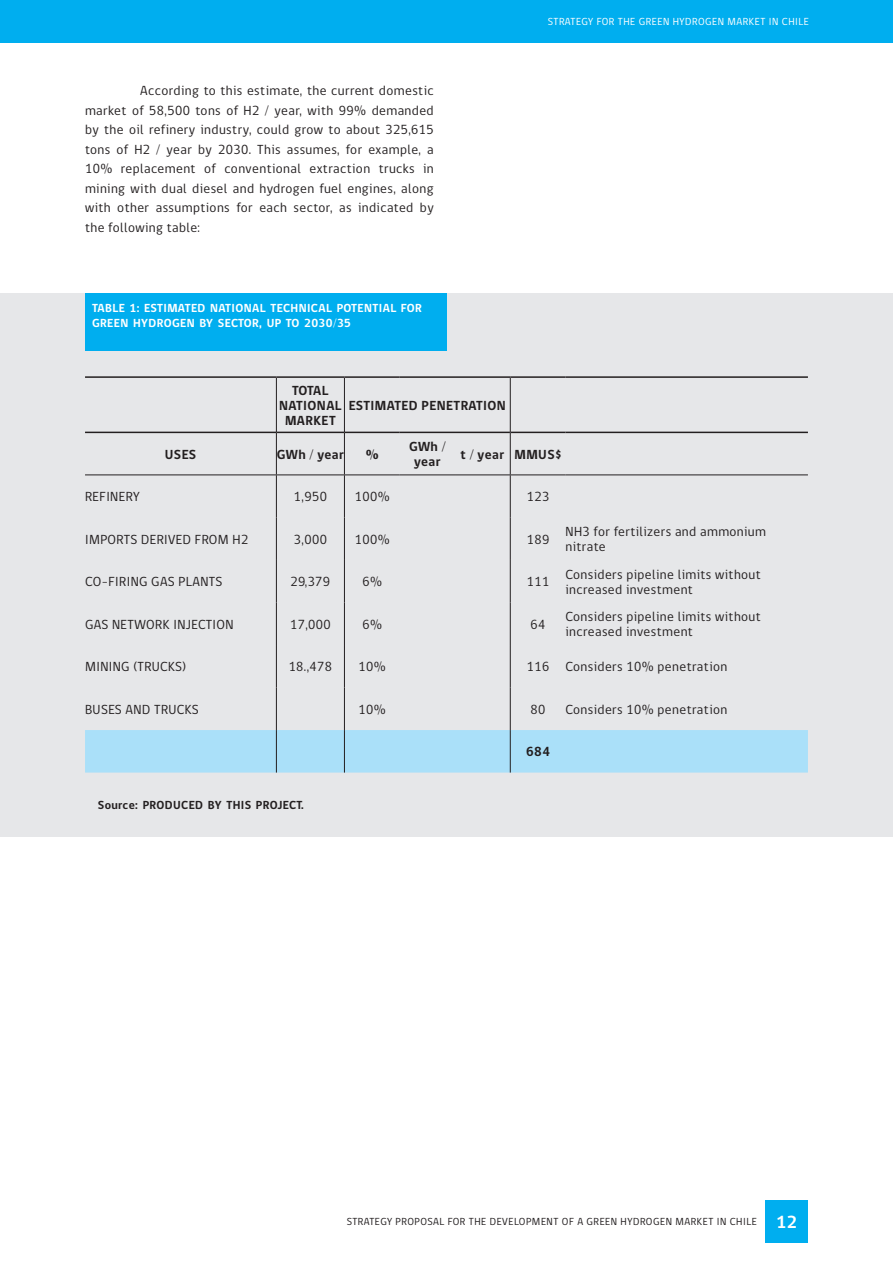
<style>
.page{position:relative;width:893px;height:1263px;background:#fff}
.page>*{position:absolute;margin:0;border:0;box-sizing:border-box;transform-origin:0 0}
.Texto{font:13.5px/19.5px "gob CL";letter-spacing:.03em;color:#231f20;text-align:justify}
.Texto_tabla{font:13.5px/15px "gob CL";letter-spacing:.03em;color:#231f20}
.Texto_tabla_blanco{font:700 13.5px/15px "gob CL";letter-spacing:.03em;color:#231f20;text-align:center}
.Texto_tabla-2{font:700 13.5px "gob CL";color:#231f20}
.Texto_foto{font:700 12px/15px "gob CL";letter-spacing:.03em;color:#fff}
.Texto_foto-2{font:700 12px "gob CL";letter-spacing:.03em;color:#231f20}
.t1{font:10.5px "gob CL";letter-spacing:.05em;color:#231f20}
.t2{font:10.5px "gob CL";letter-spacing:.05em;color:#fff}
.s1{font-weight:700;font-size:18px;color:#fff}
</style>
<div class="page">
<div style="left:765px;top:1200px;width:43px;height:43px;background:#00aeef"></div>
<div style="left:0;top:0;width:893px;height:43px;background:#00aeef"></div>
<div style="left:0;top:294px;width:893px;height:543px;background:#e6e7e9"></div>
<div style="left:85px;top:294px;width:361px;height:57px;background:#00aeef"></div>
<div style="left:85px;top:730px;width:723px;height:42px;background:#aae0f9"></div>
<hr style="left:85px;top:376px;width:191px;height:2px;background:#231f20">
<hr style="left:276px;top:376px;width:68px;height:2px;background:#231f20">
<hr style="left:344px;top:376px;width:56px;height:2px;background:#231f20">
<hr style="left:400px;top:376px;width:55px;height:2px;background:#231f20">
<hr style="left:455px;top:376px;width:55px;height:2px;background:#231f20">
<hr style="left:510px;top:376px;width:56px;height:2px;background:#231f20">
<hr style="left:566px;top:376px;width:242px;height:2px;background:#231f20">
<hr style="left:85px;top:432px;width:191px;height:1px;background:#231f20">
<hr style="left:277px;top:432px;width:67px;height:1px;background:#231f20">
<hr style="left:345px;top:432px;width:55px;height:1px;background:#231f20">
<hr style="left:400px;top:432px;width:55px;height:1px;background:#231f20">
<hr style="left:455px;top:432px;width:55px;height:1px;background:#231f20">
<hr style="left:511px;top:432px;width:55px;height:1px;background:#231f20">
<hr style="left:566px;top:432px;width:242px;height:1px;background:#231f20">
<hr style="left:85px;top:474px;width:191px;height:1px;background:#231f20">
<hr style="left:276px;top:474px;width:68px;height:1px;background:#231f20">
<hr style="left:344px;top:474px;width:56px;height:1px;background:#231f20">
<hr style="left:400px;top:474px;width:55px;height:1px;background:#231f20">
<hr style="left:455px;top:474px;width:55px;height:1px;background:#231f20">
<hr style="left:510px;top:474px;width:56px;height:1px;background:#231f20">
<hr style="left:566px;top:474px;width:242px;height:1px;background:#231f20">
<hr style="left:344px;top:378px;width:1px;height:54px;background:#231f20">
<hr style="left:344px;top:432px;width:1px;height:42px;background:#231f20">
<hr style="left:344px;top:475px;width:1px;height:42px;background:#231f20">
<hr style="left:344px;top:517px;width:1px;height:43px;background:#231f20">
<hr style="left:344px;top:560px;width:1px;height:42px;background:#231f20">
<hr style="left:344px;top:602px;width:1px;height:43px;background:#231f20">
<hr style="left:344px;top:645px;width:1px;height:42px;background:#231f20">
<hr style="left:344px;top:687px;width:1px;height:43px;background:#231f20">
<hr style="left:344px;top:730px;width:1px;height:42px;background:#231f20">
<hr style="left:276px;top:378px;width:1px;height:54px;background:#231f20">
<hr style="left:276px;top:432px;width:1px;height:42px;background:#231f20">
<hr style="left:276px;top:475px;width:1px;height:42px;background:#231f20">
<hr style="left:276px;top:517px;width:1px;height:43px;background:#231f20">
<hr style="left:276px;top:560px;width:1px;height:42px;background:#231f20">
<hr style="left:276px;top:602px;width:1px;height:43px;background:#231f20">
<hr style="left:276px;top:645px;width:1px;height:42px;background:#231f20">
<hr style="left:276px;top:687px;width:1px;height:43px;background:#231f20">
<hr style="left:276px;top:730px;width:1px;height:42px;background:#231f20">
<hr style="left:510px;top:378px;width:1px;height:54px;background:#231f20">
<hr style="left:510px;top:432px;width:1px;height:42px;background:#231f20">
<hr style="left:510px;top:475px;width:1px;height:42px;background:#231f20">
<hr style="left:510px;top:517px;width:1px;height:43px;background:#231f20">
<hr style="left:510px;top:560px;width:1px;height:42px;background:#231f20">
<hr style="left:510px;top:602px;width:1px;height:43px;background:#231f20">
<hr style="left:510px;top:645px;width:1px;height:42px;background:#231f20">
<hr style="left:510px;top:687px;width:1px;height:43px;background:#231f20">
<hr style="left:510px;top:730px;width:1px;height:42px;background:#231f20">
<p class="Texto" style="left:85px;top:81px;width:350px;text-indent:55px">According to this estimate, the current domestic market of 58,500 tons of H2 / year, with 99% demanded by the oil refinery industry, could grow to about 325,615 tons of H2 / year by 2030. This assumes, for example, a 10% replacement of conventional extraction trucks in mining with dual diesel and hydrogen fuel engines, along with other assumptions for each sector, as indicated by the following table:</p>
<p class="Texto_foto" style="left:92px;top:301px;width:331px">TABLE 1: ESTIMATED NATIONAL TECHNICAL POTENTIAL FOR<br>GREEN HYDROGEN BY SECTOR, UP TO 2030/35</p>
<p class="Texto_tabla_blanco" style="left:279px;top:383px;width:64px">TOTAL<br>NATIONAL<br>MARKET</p>
<p class="Texto_tabla_blanco" style="left:349px;top:398px;width:159px">ESTIMATED PENETRATION</p>
<p class="t2" style="left:548px;top:15px;width:263px">STRATEGY FOR THE GREEN HYDROGEN MARKET IN CHILE</p>
<p class="Texto_tabla_blanco" style="left:165px;top:447px;width:33px">USES</p>
<p class="Texto_tabla_blanco" style="left:277px;top:447px;width:69px">GWh / year</p>
<p class="Texto_tabla_blanco" style="left:366px;top:447px;width:14px">%</p>
<p class="Texto_tabla_blanco" style="left:409px;top:440px;width:38px">GWh / year</p>
<p class="Texto_tabla_blanco" style="left:461px;top:447px;width:45px">t / year</p>
<p class="Texto_tabla_blanco" style="left:514px;top:447px;width:49px">MMUS$</p>
<p class="Texto_tabla" style="left:85px;top:490px;width:56px">REFINERY</p>
<p class="Texto_tabla" style="left:294px;top:490px;width:35px">1,950</p>
<p class="Texto_tabla" style="left:355px;top:490px;width:36px">100%</p>
<p class="Texto_tabla" style="left:527px;top:490px;width:24px">123</p>
<p class="Texto_tabla" style="left:85px;top:532px;width:165px">IMPORTS DERIVED FROM H2</p>
<p class="Texto_tabla" style="left:294px;top:532px;width:35px">3,000</p>
<p class="Texto_tabla" style="left:355px;top:532px;width:36px">100%</p>
<p class="Texto_tabla" style="left:527px;top:532px;width:24px">189</p>
<p class="Texto_tabla" style="left:566px;top:525px;width:202px">NH3 for fertilizers and ammonium nitrate</p>
<p class="Texto_tabla" style="left:85px;top:575px;width:139px">CO-FIRING GAS PLANTS</p>
<p class="Texto_tabla" style="left:291px;top:575px;width:41px">29,379</p>
<p class="Texto_tabla" style="left:362px;top:575px;width:21px">6%</p>
<p class="Texto_tabla" style="left:527px;top:575px;width:24px">111</p>
<p class="Texto_tabla" style="left:566px;top:567px;width:197px">Considers pipeline limits without increased investment</p>
<p class="Texto_tabla" style="left:85px;top:617px;width:150px">GAS NETWORK INJECTION</p>
<p class="Texto_tabla" style="left:290px;top:617px;width:42px">17,000</p>
<p class="Texto_tabla" style="left:362px;top:617px;width:21px">6%</p>
<p class="Texto_tabla" style="left:531px;top:617px;width:16px">64</p>
<p class="Texto_tabla" style="left:566px;top:610px;width:197px">Considers pipeline limits without increased investment</p>
<p class="Texto_tabla" style="left:85px;top:660px;width:102px">MINING (TRUCKS)</p>
<p class="Texto_tabla" style="left:289px;top:660px;width:45px">18.,478</p>
<p class="Texto_tabla" style="left:359px;top:660px;width:29px">10%</p>
<p class="Texto_tabla" style="left:527px;top:660px;width:24px">116</p>
<p class="Texto_tabla" style="left:566px;top:660px;width:163px">Considers 10% penetration</p>
<p class="Texto_tabla" style="left:85px;top:702px;width:115px">BUSES AND TRUCKS</p>
<p class="Texto_tabla" style="left:359px;top:702px;width:29px">10%</p>
<p class="Texto_tabla" style="left:531px;top:702px;width:16px">80</p>
<p class="Texto_tabla" style="left:566px;top:702px;width:163px">Considers 10% penetration</p>
<p class="Texto_tabla-2" style="left:526px;top:743px;width:25px">684</p>
<p class="Texto_foto-2" style="left:98px;top:797px;width:208px">Source: PRODUCED BY THIS PROJECT.</p>
<p class="t1" style="left:347px;top:1215px;width:452px">STRATEGY PROPOSAL FOR THE DEVELOPMENT OF A GREEN HYDROGEN MARKET IN CHILE <span class="s1">12</span></p>
</div>
